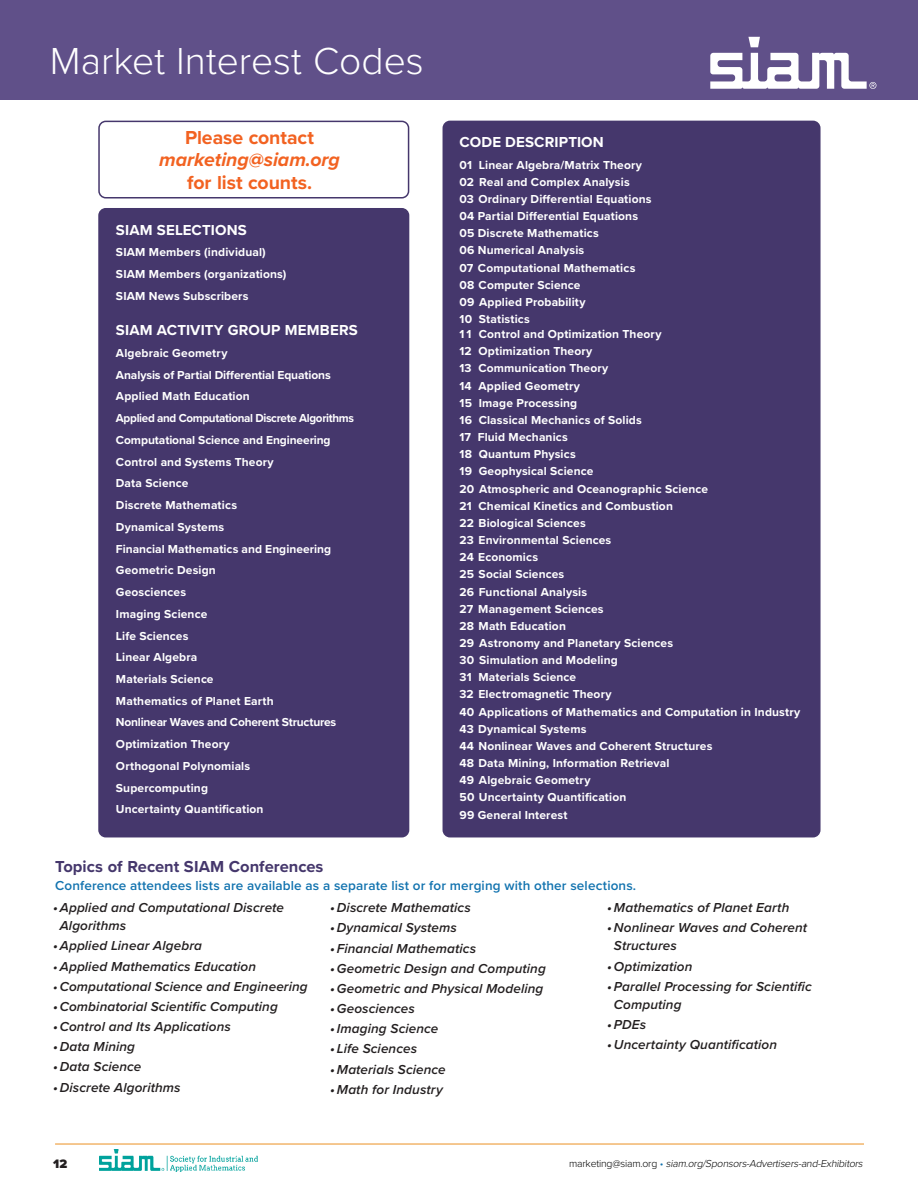
<style>
.page{position:relative;width:918px;height:1188px;background:#fff}
.page>*{position:absolute;margin:0;border:0;box-sizing:border-box;transform-origin:0 0}
.t1{font:300 39px "Proxima Nova";color:#fff}
.body{font:700 19.5px "Proxima Nova";letter-spacing:-.005em;color:#f26221}
.body-2{font:italic 700 19.5px "Proxima Nova";letter-spacing:-.005em;color:#f26221}
.subhead{font:700 16.5px "Proxima Nova";color:#45376c}
.subhead-2{font:700 15px "Proxima Nova";letter-spacing:.01em;color:#fff}
.body-3{font:700 15px "Proxima Nova";letter-spacing:.01em;color:#fff}
.t2{font:italic 600 13.5px/18px "Proxima Nova";letter-spacing:.01em;color:#231f20}
.body-4{font:600 13.5px "Proxima Nova";letter-spacing:.01em;color:#1273af}
.t3{font:900 12.75px "Proxima Nova";color:#231f20}
.body-5{font:700 12px/15px "Proxima Nova";letter-spacing:.01em;color:#fff}
.body-6{font:700 12px "Proxima Nova";letter-spacing:-.025em;color:#fff}
.body-7{font:700 12px "Proxima Nova";letter-spacing:-.02em;color:#fff}
.body-8{font:700 12px "Proxima Nova";letter-spacing:-.01em;color:#fff}
.t4{font:italic 300 10.5px "Proxima Nova";color:#000}
.s1{font-size:12.75px}
.s2{font-style:normal}
.s3{font-style:normal;color:#1273af}
</style>
<div class="page">
<hr style="left:55px;top:1144px;width:809px;height:1px;background:#eb9022">
<img style="left:99px;top:1150px;width:159px;height:21px">
<div style="left:0;top:0;width:918px;height:99px;background:#605089"></div>
<div style="left:443px;top:121px;width:377px;height:716px;background:#45376c;border-radius:7px"></div>
<div style="left:443px;top:121px;width:378px;height:716px;border:2px solid #45376c;border-radius:7px"></div>
<svg style="left:748px;top:37px;width:12px;height:10px"></svg>
<svg style="left:710px;top:53px;width:166px;height:36px"></svg>
<div style="left:99px;top:209px;width:310px;height:628px;background:#45376c;border-radius:7px"></div>
<div style="left:98px;top:208px;width:311px;height:629px;border:2px solid #45376c;border-radius:7px"></div>
<div style="left:98px;top:121px;width:311px;height:78px;border:2px solid #45376c;border-radius:7px"></div>
<p class="t1" style="left:50px;top:32px;width:375px">Market Interest Codes</p>
<p class="body" style="left:185px;top:122px;width:131px">Please contact</p>
<p class="body-2" style="left:159px;top:145px;width:182px">marketing@siam.org</p>
<p class="body" style="left:187px;top:168px;width:127px">for list counts.</p>
<p class="subhead-2" style="left:116px;top:218px;width:132px">SIAM SELECTIONS</p>
<p class="body-5" style="left:116px;top:245px;width:151px">SIAM Members (individual)</p>
<p class="body-5" style="left:116px;top:266px;width:172px">SIAM Members (organizations)</p>
<p class="body-5" style="left:116px;top:288px;width:134px">SIAM News Subscribers</p>
<p class="subhead-2" style="left:116px;top:319px;width:243px">SIAM ACTIVITY GROUP MEMBERS</p>
<p class="body-5" style="left:116px;top:345px;width:113px">Algebraic Geometry</p>
<p class="body-5" style="left:116px;top:367px;width:216px">Analysis of Partial Differential Equations</p>
<p class="body-5" style="left:116px;top:389px;width:135px">Applied Math Education</p>
<p class="body-6" style="left:116px;top:409px;width:240px">Applied and Computational Discrete Algorithms</p>
<p class="body-8" style="left:116px;top:431px;width:216px">Computational Science and Engineering</p>
<p class="body-5" style="left:116px;top:454px;width:159px">Control and Systems Theory</p>
<p class="body-5" style="left:116px;top:476px;width:74px">Data Science</p>
<p class="body-5" style="left:116px;top:497px;width:123px">Discrete Mathematics</p>
<p class="body-5" style="left:116px;top:519px;width:110px">Dynamical Systems</p>
<p class="body-5" style="left:116px;top:541px;width:217px">Financial Mathematics and Engineering</p>
<p class="body-5" style="left:116px;top:563px;width:101px">Geometric Design</p>
<p class="body-5" style="left:116px;top:584px;width:72px">Geosciences</p>
<p class="body-5" style="left:116px;top:606px;width:93px">Imaging Science</p>
<p class="body-5" style="left:116px;top:628px;width:74px">Life Sciences</p>
<p class="body-5" style="left:116px;top:649px;width:83px">Linear Algebra</p>
<p class="body-5" style="left:116px;top:671px;width:99px">Materials Science</p>
<p class="body-5" style="left:116px;top:693px;width:159px">Mathematics of Planet Earth</p>
<p class="body-7" style="left:116px;top:714px;width:222px">Nonlinear Waves and Coherent Structures</p>
<p class="body-5" style="left:116px;top:736px;width:115px">Optimization Theory</p>
<p class="body-5" style="left:116px;top:758px;width:136px">Orthogonal Polynomials</p>
<p class="body-5" style="left:116px;top:780px;width:94px">Supercomputing</p>
<p class="body-5" style="left:116px;top:802px;width:149px">Uncertainty Quantification</p>
<p class="body-3" style="left:460px;top:131px;width:146px">CODE DESCRIPTION</p>
<p class="body-5" style="left:460px;top:157px;width:184px">01 Linear Algebra/Matrix Theory</p>
<p class="body-5" style="left:460px;top:174px;width:172px">02 Real and Complex Analysis</p>
<p class="body-5" style="left:460px;top:191px;width:194px">03 Ordinary Differential Equations</p>
<p class="body-5" style="left:460px;top:208px;width:180px">04 Partial Differential Equations</p>
<p class="body-5" style="left:460px;top:226px;width:141px">05 Discrete Mathematics</p>
<p class="body-5" style="left:460px;top:243px;width:126px">06 Numerical Analysis</p>
<p class="body-5" style="left:460px;top:260px;width:177px">07 Computational Mathematics</p>
<p class="body-5" style="left:460px;top:277px;width:123px">08 Computer Science</p>
<p class="body-5" style="left:460px;top:294px;width:128px">09 Applied Probability</p>
<p class="body-5" style="left:460px;top:311px;width:204px">10 Statistics<br>1 1 Control and Optimization Theory</p>
<p class="body-5" style="left:460px;top:344px;width:134px">12 Optimization Theory</p>
<p class="body-5" style="left:460px;top:361px;width:150px">13 Communication Theory</p>
<p class="body-5" style="left:460px;top:378px;width:122px">14 Applied Geometry</p>
<p class="body-5" style="left:460px;top:395px;width:119px">15 Image Processing</p>
<p class="body-5" style="left:460px;top:412px;width:184px">16 Classical Mechanics of Solids</p>
<p class="body-5" style="left:460px;top:429px;width:110px">17 Fluid Mechanics</p>
<p class="body-5" style="left:460px;top:446px;width:118px">18 Quantum Physics</p>
<p class="body-5" style="left:460px;top:464px;width:135px">19 Geophysical Science</p>
<p class="body-5" style="left:460px;top:481px;width:250px">20 Atmospheric and Oceanographic Science</p>
<p class="body-5" style="left:460px;top:498px;width:215px">21 Chemical Kinetics and Combustion</p>
<p class="body-5" style="left:460px;top:515px;width:128px">22 Biological Sciences</p>
<p class="body-5" style="left:460px;top:532px;width:153px">23 Environmental Sciences</p>
<p class="body-5" style="left:460px;top:549px;width:80px">24 Economics</p>
<p class="body-5" style="left:460px;top:567px;width:106px">25 Social Sciences</p>
<p class="body-5" style="left:460px;top:584px;width:129px">26 Functional Analysis</p>
<p class="body-5" style="left:460px;top:601px;width:146px">27 Management Sciences</p>
<p class="body-5" style="left:460px;top:618px;width:108px">28 Math Education</p>
<p class="body-5" style="left:460px;top:635px;width:215px">29 Astronomy and Planetary Sciences</p>
<p class="body-5" style="left:460px;top:652px;width:160px">30 Simulation and Modeling</p>
<p class="body-5" style="left:460px;top:670px;width:118px">31 Materials Science</p>
<p class="body-5" style="left:460px;top:687px;width:154px">32 Electromagnetic Theory</p>
<p class="body-5" style="left:460px;top:704px;width:342px">40 Applications of Mathematics and Computation in Industry</p>
<p class="body-5" style="left:460px;top:721px;width:129px">43 Dynamical Systems</p>
<p class="body-5" style="left:460px;top:738px;width:254px">44 Nonlinear Waves and Coherent Structures</p>
<p class="body-5" style="left:460px;top:755px;width:212px">48 Data Mining, Information Retrieval</p>
<p class="body-5" style="left:460px;top:773px;width:132px">49 Algebraic Geometry</p>
<p class="body-5" style="left:460px;top:790px;width:168px">50 Uncertainty Quantification</p>
<p class="body-5" style="left:460px;top:807px;width:109px">99 General Interest</p>
<p class="subhead" style="left:55px;top:854px;width:270px">Topics of Recent SIAM Conferences</p>
<p class="body-4" style="left:55px;top:875px;width:583px">Conference attendees lists are available as a separate list or for merging with other selections.</p>
<p class="t2" style="left:60px;top:898px;width:226px;text-indent:-7px">•Applied and Computational Discrete<br>Algorithms</p>
<p class="t2" style="left:53px;top:937px;width:150px">•Applied Linear Algebra</p>
<p class="t2" style="left:53px;top:957px;width:205px"><span class="s1">•</span> Applied Mathematics Education</p>
<p class="t2" style="left:53px;top:977px;width:256px"><span class="s1">•</span> Computational Science and Engineering</p>
<p class="t2" style="left:53px;top:997px;width:226px">•Combinatorial Scientific Computing</p>
<p class="t2" style="left:53px;top:1017px;width:179px">•Control and Its Applications</p>
<p class="t2" style="left:53px;top:1037px;width:84px">•Data Mining</p>
<p class="t2" style="left:53px;top:1057px;width:90px">•Data Science</p>
<p class="t2" style="left:53px;top:1078px;width:129px">•Discrete Algorithms</p>
<p class="t2" style="left:330px;top:898px;width:142px">•Discrete Mathematics</p>
<p class="t2" style="left:330px;top:919px;width:128px">•Dynamical Systems</p>
<p class="t2" style="left:330px;top:939px;width:148px">• Financial Mathematics</p>
<p class="t2" style="left:330px;top:959px;width:217px">•Geometric Design and Computing</p>
<p class="t2" style="left:330px;top:979px;width:215px">•Geometric and Physical Modeling</p>
<p class="t2" style="left:330px;top:999px;width:86px">•Geosciences</p>
<p class="t2" style="left:330px;top:1019px;width:110px">•Imaging Science</p>
<p class="t2" style="left:330px;top:1039px;width:88px">• Life Sciences</p>
<p class="t2" style="left:330px;top:1060px;width:117px">• Materials Science</p>
<p class="t2" style="left:330px;top:1080px;width:114px">• Math for Industry</p>
<p class="t2" style="left:607px;top:898px;width:184px">• Mathematics of Planet Earth</p>
<p class="t2" style="left:614px;top:919px;width:195px;text-indent:-7px">•Nonlinear Waves and Coherent<br>Structures</p>
<p class="t2" style="left:607px;top:957px;width:87px">•Optimization</p>
<p class="t2" style="left:614px;top:977px;width:199px;text-indent:-7px">•Parallel Processing for Scientific<br>Computing</p>
<p class="t2" style="left:607px;top:1015px;width:41px">•PDEs</p>
<p class="t2" style="left:607px;top:1035px;width:171px">•Uncertainty Quantification</p>
<p class="t3" style="left:53px;top:1154px;width:15px">12</p>
<p class="t4" style="left:569px;top:1155px;width:298px"><span class="s2">m a r k et i n g @ s i a m . o r g</span> <span class="s3">•</span> siam.org/Sponsors-Advertisers-and-Exhibitors</p>
</div>
